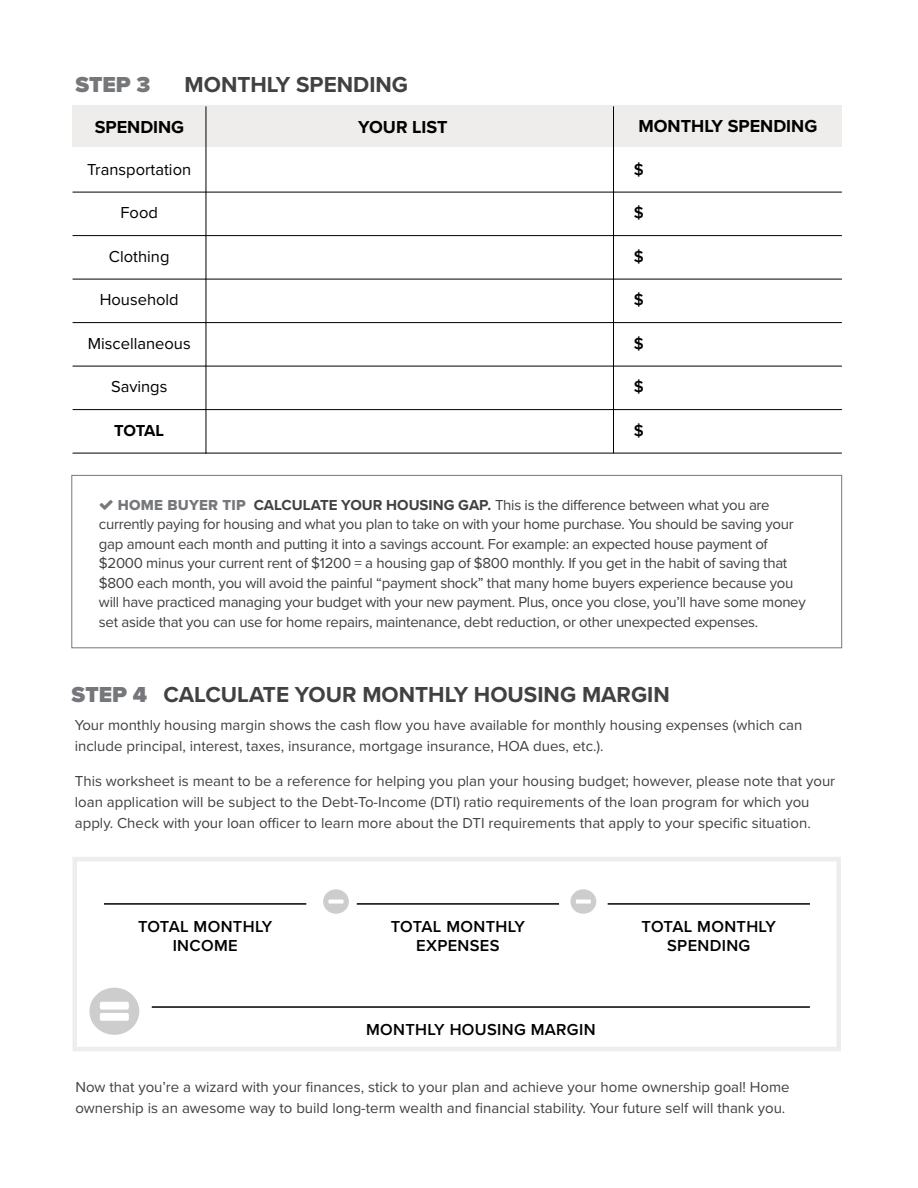
<style>
.page{position:relative;width:918px;height:1188px;background:#fff}
.page>*{position:absolute;margin:0;border:0;box-sizing:border-box;transform-origin:0 0}
.t1{font:700 22.5px "Proxima Nova";color:#414042}
.t2{font:900 22.5px "Proxima Nova";color:#76777b}
.t3{font:700 18px "Proxima Nova";color:#000}
.t4{font:600 16.5px/19.5px "Proxima Nova";letter-spacing:.02em;color:#000;text-align:center}
.t5{font:16.5px "Proxima Nova";color:#000}
.t6{font:700 16.5px "Proxima Nova";letter-spacing:-.025em;color:#000}
.t7{font:15px/21px "Proxima Nova";color:#414042}
.t8{font:15px/19.5px "Proxima Nova";letter-spacing:-.02em;color:#414042}
.s1{font-family:"Proxima Nova Extrabld";color:#76777b}
.s2{font-weight:700}
</style>
<div class="page">
<svg style="left:73px;top:857px;width:768px;height:194px"></svg>
<svg style="left:89px;top:988px;width:50px;height:47px"></svg>
<div style="left:73px;top:106px;width:769px;height:41px;background:#eeedec"></div>
<hr style="left:206px;top:106px;width:1px;height:348px;background:#000">
<hr style="left:613px;top:106px;width:1px;height:348px;background:#000">
<hr style="left:73px;top:192px;width:133px;height:1px;background:#000">
<hr style="left:73px;top:235px;width:133px;height:1px;background:#000">
<hr style="left:73px;top:279px;width:133px;height:1px;background:#000">
<hr style="left:73px;top:322px;width:133px;height:1px;background:#000">
<hr style="left:73px;top:366px;width:133px;height:1px;background:#000">
<hr style="left:73px;top:409px;width:133px;height:1px;background:#000">
<hr style="left:73px;top:453px;width:133px;height:1px;background:#000">
<hr style="left:206px;top:192px;width:407px;height:1px;background:#000">
<hr style="left:206px;top:235px;width:407px;height:1px;background:#000">
<hr style="left:206px;top:279px;width:407px;height:1px;background:#000">
<hr style="left:206px;top:322px;width:407px;height:1px;background:#000">
<hr style="left:206px;top:366px;width:407px;height:1px;background:#000">
<hr style="left:206px;top:409px;width:407px;height:1px;background:#000">
<hr style="left:206px;top:453px;width:407px;height:1px;background:#000">
<hr style="left:614px;top:192px;width:228px;height:1px;background:#000">
<hr style="left:614px;top:235px;width:228px;height:1px;background:#000">
<hr style="left:614px;top:279px;width:228px;height:1px;background:#000">
<hr style="left:614px;top:322px;width:228px;height:1px;background:#000">
<hr style="left:614px;top:366px;width:228px;height:1px;background:#000">
<hr style="left:614px;top:409px;width:228px;height:1px;background:#000">
<hr style="left:614px;top:453px;width:228px;height:1px;background:#000">
<hr style="left:152px;top:1006px;width:658px;height:2px;background:#000">
<div style="left:72px;top:475px;width:770px;height:173px;border:1px solid #76777b"></div>
<h1 class="t2" style="left:75px;top:67px;width:77px">STEP 3</h1>
<h1 class="t1" style="left:185px;top:67px;width:225px">MONTHLY SPENDING</h1>
<p class="t3" style="left:95px;top:113px;width:91px">SPENDING</p>
<p class="t3" style="left:358px;top:113px;width:91px">YOUR LIST</p>
<p class="t5" style="left:87px;top:157px;width:105px">Transportation</p>
<p class="t5" style="left:121px;top:200px;width:39px">Food</p>
<p class="t5" style="left:109px;top:244px;width:62px">Clothing</p>
<p class="t5" style="left:100px;top:287px;width:80px">Household</p>
<p class="t5" style="left:88px;top:331px;width:104px">Miscellaneous</p>
<p class="t5" style="left:111px;top:374px;width:58px">Savings</p>
<p class="t6" style="left:114px;top:418px;width:51px">TOTAL</p>
<p class="t3" style="left:638px;top:113px;width:180px">MONTHLY SPENDING</p>
<p class="t4" style="left:634px;top:159px;width:11px">$</p>
<p class="t4" style="left:634px;top:202px;width:11px">$</p>
<p class="t4" style="left:634px;top:246px;width:11px">$</p>
<p class="t4" style="left:634px;top:289px;width:11px">$</p>
<p class="t4" style="left:634px;top:333px;width:11px">$</p>
<p class="t4" style="left:634px;top:376px;width:11px">$</p>
<p class="t4" style="left:634px;top:420px;width:11px">$</p>
<p class="t8" style="left:99px;top:494px;width:708px;text-indent:19px"><span class="s1">HOME BUYER TIP</span> <span class="s2">CALCULATE YOUR HOUSING GAP.</span> This is the difference between what you are currently paying for housing and what you plan to take on with your home purchase. You should be saving your gap amount each month and putting it into a savings account. For example: an expected house payment of $2000 minus your current rent of $1200 = a housing gap of $800 monthly. If you get in the habit of saving that $800 each month, you will avoid the painful “payment shock” that many home buyers experience because you will have practiced managing your budget with your new payment. Plus, once you close, you’ll have some money set aside that you can use for home repairs, maintenance, debt reduction, or other unexpected expenses.</p>
<h1 class="t1" style="left:164px;top:678px;width:508px">CALCULATE YOUR MONTHLY HOUSING MARGIN</h1>
<p class="t7" style="left:75px;top:714px;width:729px">Your monthly housing margin shows the cash flow you have available for monthly housing expenses (which can include principal, interest, taxes, insurance, mortgage insurance, HOA dues, etc.).</p>
<p class="t7" style="left:75px;top:770px;width:762px">This worksheet is meant to be a reference for helping you plan your housing budget; however, please note that your loan application will be subject to the Debt-To-Income (DTI) ratio requirements of the loan program for which you apply. Check with your loan officer to learn more about the DTI requirements that apply to your specific situation.</p>
<h1 class="t2" style="left:72px;top:678px;width:77px">STEP 4</h1>
<p class="t4" style="left:138px;top:916px;width:136px">TOTAL MONTHLY<br>INCOME</p>
<p class="t4" style="left:391px;top:916px;width:136px">TOTAL MONTHLY<br>EXPENSES</p>
<p class="t4" style="left:642px;top:916px;width:136px">TOTAL MONTHLY<br>SPENDING</p>
<p class="t4" style="left:366px;top:1019px;width:231px">MONTHLY HOUSING MARGIN</p>
<p class="t7" style="left:75px;top:1076px;width:716px">Now that you’re a wizard with your finances, stick to your plan and achieve your home ownership goal! Home ownership is an awesome way to build long-term wealth and financial stability. Your future self will thank you.</p>
</div>
